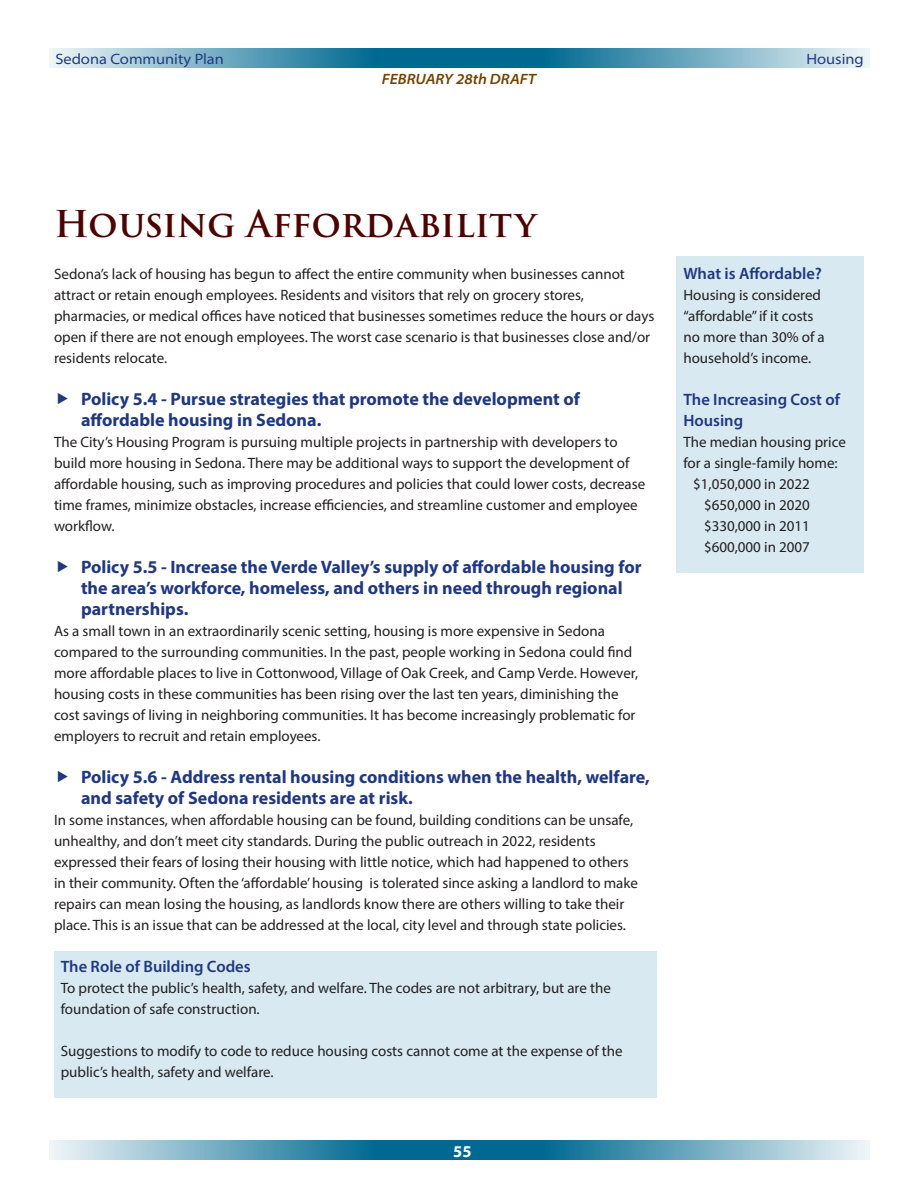
<style>
.page{position:relative;width:918px;height:1188px;background:#fff}
.page>*{position:absolute;margin:0;border:0;box-sizing:border-box;transform-origin:0 0}
.SUBCHAPTER{font:600 36px "Trajan Pro 3";color:#4c0300}
.t1{font:700 18px/21px "Myriad Pro";color:#203882}
.Side_Box_Text{font:600 16.5px/21px "Myriad Pro";color:#203882}
.t2{font:700 16.5px "Myriad Pro";color:#fff}
.Text_block{font:15px/21px "Myriad Pro";color:#231f20}
.Side_Box_Text-2{font:15px/21px "Myriad Pro";color:#231f20}
.t3{font:semi-expanded 15px "Myriad Pro";color:#203882}
.t4{font:italic 600 semi-expanded 15px "Myriad Pro";color:#734102}
</style>
<div class="page">
<svg style="left:49px;top:49px;width:820px;height:19px"></svg>
<svg style="left:49px;top:1141px;width:820px;height:19px"></svg>
<div style="left:677px;top:256px;width:187px;height:317px;background:#d8e9f1"></div>
<div style="left:54px;top:951px;width:602px;height:147px;background:#d8e9f1"></div>
<p class="t3" style="left:55px;top:49px;width:170px">Sedona Community Plan</p>
<p class="t4" style="left:382px;top:69px;width:156px">FEBRUARY 28th DRAFT</p>
<p class="t3" style="left:806px;top:50px;width:59px">Housing</p>
<p class="SUBCHAPTER" style="left:54px;top:197px;width:484px">Housing Affordability</p>
<p class="Text_block" style="left:54px;top:263px;width:602px">Sedona’s lack of housing has begun to affect the entire community when businesses cannot attract or retain enough employees. Residents and visitors that rely on grocery stores, pharmacies, or medical offices have noticed that businesses sometimes reduce the hours or days open if there are not enough employees. The worst case scenario is that businesses close and/or residents relocate.</p>
<p class="t1" style="left:81px;top:387px;width:500px">Policy 5.4 - Pursue strategies that promote the development of affordable housing in Sedona.</p>
<p class="Text_block" style="left:54px;top:431px;width:593px">The City’s Housing Program is pursuing multiple projects in partnership with developers to build more housing in Sedona. There may be additional ways to support the development of affordable housing, such as improving procedures and policies that could lower costs, decrease time frames, minimize obstacles, increase efficiencies, and streamline customer and employee workflow.</p>
<p class="t1" style="left:81px;top:555px;width:562px">Policy 5.5 - Increase the Verde Valley’s supply of affordable housing for the area’s workforce, homeless, and others in need through regional partnerships.</p>
<p class="Text_block" style="left:54px;top:620px;width:586px">As a small town in an extraordinarily scenic setting, housing is more expensive in Sedona compared to the surrounding communities. In the past, people working in Sedona could find more affordable places to live in Cottonwood, Village of Oak Creek, and Camp Verde. However, housing costs in these communities has been rising over the last ten years, diminishing the cost savings of living in neighboring communities. It has become increasingly problematic for employers to recruit and retain employees.</p>
<p class="t1" style="left:81px;top:765px;width:570px">Policy 5.6 - Address rental housing conditions when the health, welfare, and safety of Sedona residents are at risk.</p>
<p class="Text_block" style="left:54px;top:809px;width:586px">In some instances, when affordable housing can be found, building conditions can be unsafe, unhealthy, and don’t meet city standards. During the public outreach in 2022, residents expressed their fears of losing their housing with little notice, which had happened to others in their community. Often the ‘affordable’ housing is tolerated since asking a landlord to make repairs can mean losing the housing, as landlords know there are others willing to take their place. This is an issue that can be addressed at the local, city level and through state policies.</p>
<p class="Side_Box_Text" style="left:61px;top:955px;width:191px">The Role of Building Codes</p>
<p class="Side_Box_Text-2" style="left:61px;top:977px;width:552px">To protect the public’s health, safety, and welfare. The codes are not arbitrary, but are the foundation of safe construction.</p>
<p class="Side_Box_Text-2" style="left:61px;top:1040px;width:564px">Suggestions to modify to code to reduce housing costs cannot come at the expense of the public’s health, safety and welfare.</p>
<p class="t2" style="left:453px;top:1140px;width:20px">55</p>
<p class="Side_Box_Text" style="left:683px;top:262px;width:140px">What is Affordable?</p>
<p class="Side_Box_Text-2" style="left:683px;top:284px;width:143px">Housing is considered “affordable” if it costs no more than 30% of a household’s income.</p>
<p class="Side_Box_Text" style="left:683px;top:388px;width:158px">The Increasing Cost of<br>Housing</p>
<p class="Side_Box_Text-2" style="left:683px;top:431px;width:164px">The median housing price for a single-family home:</p>
<p class="Side_Box_Text-2" style="left:693px;top:473px;width:118px">$1,050,000 in 2022</p>
<p class="Side_Box_Text-2" style="left:704px;top:494px;width:107px">$650,000 in 2020</p>
<p class="Side_Box_Text-2" style="left:704px;top:515px;width:107px">$330,000 in 2011</p>
<p class="Side_Box_Text-2" style="left:704px;top:536px;width:107px">$600,000 in 2007</p>
</div>
